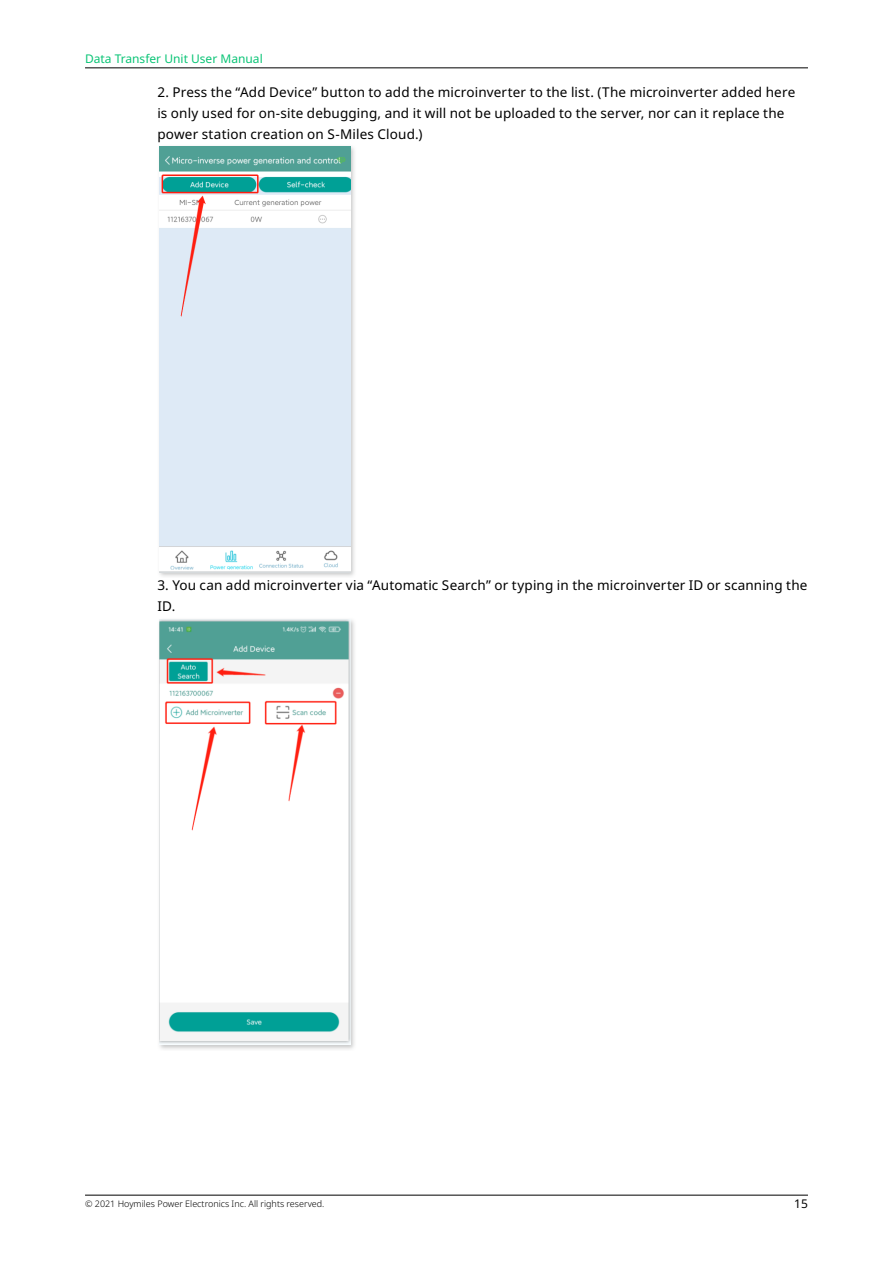
<style>
.page{position:relative;width:893px;height:1263px;background:#fff}
.page>*{position:absolute;margin:0;border:0;box-sizing:border-box;transform-origin:0 0}
.t1{font:13.5px/21px "Noto Sans";letter-spacing:.01em;color:#000}
.t2{font:12px "Noto Sans";color:#0ac476}
.t3{font:12px "Noto Sans";color:#000}
.t4{font:300 9px "Noto Sans";color:#000}
</style>
<div class="page">
<hr style="left:85px;top:1195px;width:723px;height:1px;background:#000">
<hr style="left:85px;top:68px;width:723px;height:1px;background:#000">
<div style="left:156px;top:144px;width:201px;height:434px;background:#b5b6b6;opacity:.75"></div>
<img style="left:159px;top:147px;width:192px;height:425px">
<div style="left:156px;top:617px;width:201px;height:433px;background:#b5b6b6;opacity:.75"></div>
<img style="left:159px;top:620px;width:192px;height:424px">
<p class="t2" style="left:85px;top:51px;width:179px">Data Transfer Unit User Manual</p>
<p class="t1" style="left:157px;top:82px;width:639px">2. Press the “Add Device” button to add the microinverter to the list. (The microinverter added here is only used for on-site debugging, and it will not be uploaded to the server, nor can it replace the power station creation on S-Miles Cloud.)</p>
<p class="t1" style="left:157px;top:575px;width:652px">3. You can add microinverter via “Automatic Search” or typing in the microinverter ID or scanning the<br>ID.</p>
<p class="t4" style="left:85px;top:1197px;width:241px">© 2021 Hoymiles Power Electronics Inc. All rights reserved.</p>
<p class="t3" style="left:794px;top:1195px;width:15px">15</p>
</div>
